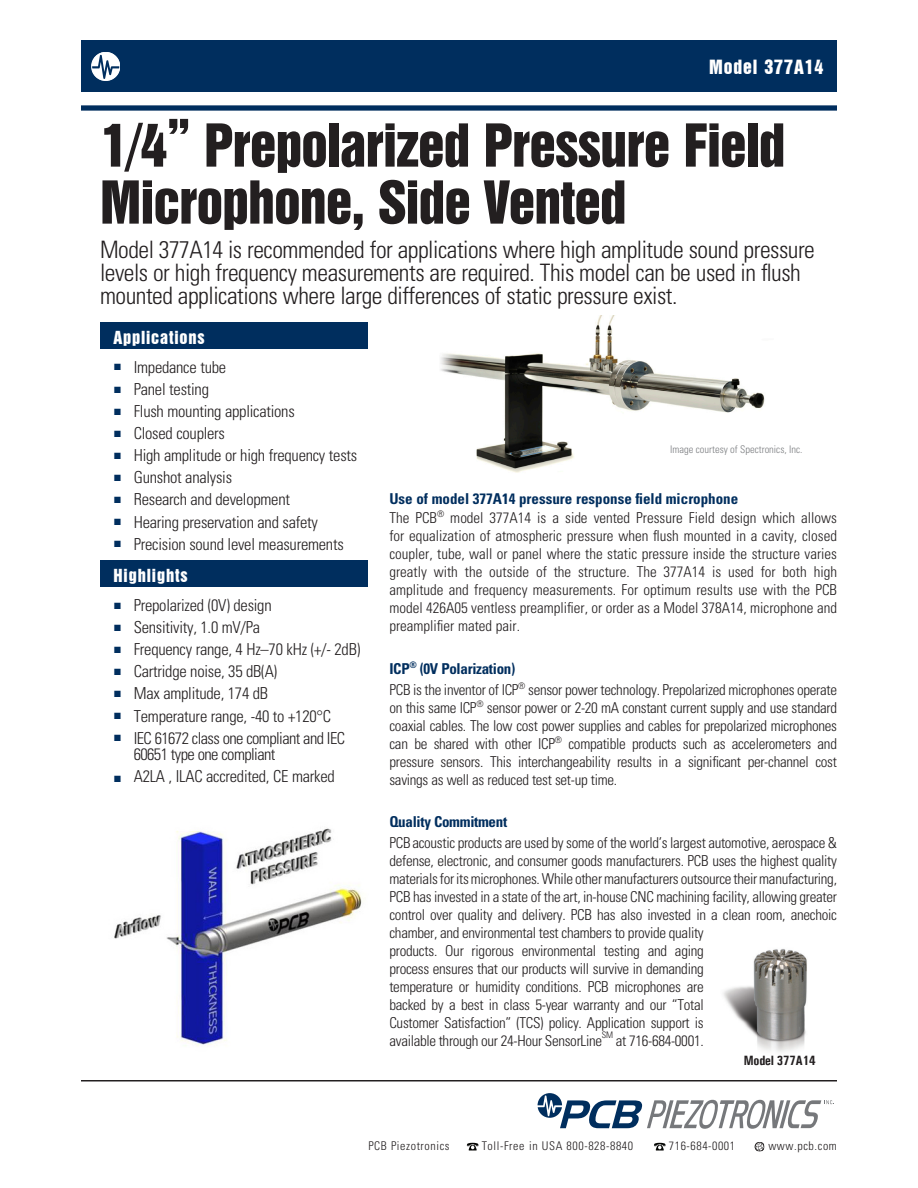
<style>
.page{position:relative;width:918px;height:1188px;background:#fff}
.page>*{position:absolute;margin:0;border:0;box-sizing:border-box;transform-origin:0 0}
.Section_Headers{font:54px/57px "Swiss 921 BT Regular A";letter-spacing:-.015em;color:#231f20}
.t1{font:300 condensed 24px/23.4px "Univers";letter-spacing:-.02em;color:#231f20}
.TopBar-Right{font:18px "Swiss 921 BT Regular A";letter-spacing:.05em;color:#fff}
.Bullet_Copy{font:300 condensed 16.5px "Univers";letter-spacing:-.015em;color:#231f20}
.Bullet_Copy-2{font:300 condensed 16.5px/16.5px "Univers";letter-spacing:-.035em;color:#231f20}
.Sect-Highlite_Bar{font:16.5px "Swiss 921 BT Regular A";letter-spacing:.05em;color:#fff}
.Body_Copy{font:300 condensed 15px/18px "Univers";letter-spacing:-.02em;color:#231f20;text-align:justify}
.MTitle_Sub{font:700 condensed 15px "Univers";color:#002e5e}
.Body_Copy-2{font:700 condensed 15px "Univers";letter-spacing:-.02em;color:#002e5e}
.t2{font:700 condensed 13.5px "Univers";letter-spacing:-.015em;color:#231f20}
.t3{font:300 condensed 12px "Univers";letter-spacing:.05em;color:#231f20}
.t4{font:300 condensed 10.5px "Univers";color:#7c7e81}
.Body_Copy-3{font:300 condensed 9px "Univers";color:#231f20}
.s1{color:#002e5e}
</style>
<div class="page">
<img style="left:440px;top:316px;width:325px;height:157px">
<img style="left:114px;top:828px;width:248px;height:219px">
<div style="left:100px;top:322px;width:268px;height:27px;background:#002e5e"></div>
<div style="left:100px;top:560px;width:268px;height:27px;background:#002e5e"></div>
<div style="left:81px;top:105px;width:756px;height:6px;background:#002e5e"></div>
<div style="left:81px;top:40px;width:756px;height:52px;background:#002e5e"></div>
<svg style="left:91px;top:52px;width:29px;height:29px"></svg>
<div style="left:91px;top:52px;width:29px;height:29px;border:1px solid #fff;border-radius:50%"></div>
<hr style="left:81px;top:1080px;width:756px;height:2px;background:#231f20">
<svg style="left:538px;top:1093px;width:296px;height:36px"></svg>
<svg style="left:467px;top:1143px;width:12px;height:8px"></svg>
<svg style="left:654px;top:1143px;width:12px;height:8px"></svg>
<svg style="left:755px;top:1142px;width:9px;height:9px"></svg>
<img style="left:723px;top:949px;width:84px;height:104px">
<p class="TopBar-Right" style="left:709px;top:56px;width:116px">Model 377A14</p>
<p class="Section_Headers" style="left:100px;top:116px;width:687px">1/4” Prepolarized Pressure Field<br>Microphone, Side Vented</p>
<p class="t1" style="left:100px;top:237px;width:716px">Model 377A14 is recommended for applications where high amplitude sound pressure levels or high frequency measurements are required. This model can be used in flush mounted applications where large differences of static pressure exist.</p>
<p class="Sect-Highlite_Bar" style="left:114px;top:326px;width:93px">Applications</p>
<p class="Bullet_Copy" style="left:114px;top:357px;width:113px"><span class="s1">■</span> Impedance tube</p>
<p class="Bullet_Copy" style="left:114px;top:379px;width:96px"><span class="s1">■</span> Panel testing</p>
<p class="Bullet_Copy" style="left:114px;top:401px;width:182px"><span class="s1">■</span> Flush mounting applications</p>
<p class="Bullet_Copy" style="left:114px;top:423px;width:112px"><span class="s1">■</span> Closed couplers</p>
<p class="Bullet_Copy" style="left:114px;top:445px;width:245px"><span class="s1">■</span> High amplitude or high frequency tests</p>
<p class="Bullet_Copy" style="left:114px;top:468px;width:119px"><span class="s1">■</span> Gunshot analysis</p>
<p class="Bullet_Copy" style="left:114px;top:490px;width:177px"><span class="s1">■</span> Research and development</p>
<p class="Bullet_Copy" style="left:114px;top:512px;width:205px"><span class="s1">■</span> Hearing preservation and safety</p>
<p class="Bullet_Copy" style="left:114px;top:534px;width:231px"><span class="s1">■</span> Precision sound level measurements</p>
<p class="Sect-Highlite_Bar" style="left:114px;top:564px;width:76px">Highlights</p>
<p class="Bullet_Copy" style="left:114px;top:595px;width:159px"><span class="s1">■</span> Prepolarized (0V) design</p>
<p class="Bullet_Copy" style="left:114px;top:617px;width:148px"><span class="s1">■</span> Sensitivity, 1.0 mV/Pa</p>
<p class="Bullet_Copy" style="left:114px;top:639px;width:248px"><span class="s1">■</span> Frequency range, 4 Hz–70 kHz (+/- 2dB)</p>
<p class="Bullet_Copy" style="left:114px;top:662px;width:165px"><span class="s1">■</span> Cartridge noise, 35 dB(A)</p>
<p class="Bullet_Copy" style="left:114px;top:684px;width:156px"><span class="s1">■</span> Max amplitude, 174 dB</p>
<p class="Bullet_Copy" style="left:114px;top:706px;width:218px"><span class="s1">■</span> Temperature range, -40 to +120°C</p>
<p class="Bullet_Copy-2" style="left:134px;top:730px;width:213px;text-indent:-20px"><span class="s1">■</span> IEC 61672 class one compliant and IEC<br>60651 type one compliant</p>
<p class="Bullet_Copy" style="left:114px;top:766px;width:222px"><span class="s1">■</span> A2LA , ILAC accredited, CE marked</p>
<p class="t4" style="left:670px;top:443px;width:134px">Image courtesy of Spectronics, Inc.</p>
<p class="MTitle_Sub" style="left:389px;top:490px;width:350px">Use of model 377A14 pressure response field microphone</p>
<p class="Body_Copy" style="left:389px;top:509px;width:449px">The PCB<sup>®</sup> model 377A14 is a side vented Pressure Field design which allows for equalization of atmospheric pressure when flush mounted in a cavity, closed coupler, tube, wall or panel where the static pressure inside the structure varies greatly with the outside of the structure. The 377A14 is used for both high amplitude and frequency measurements. For optimum results use with the PCB model 426A05 ventless preamplifier, or order as a Model 378A14, microphone and preamplifier mated pair.</p>
<p class="Body_Copy-2" style="left:389px;top:659px;width:127px">ICP<sup>®</sup> (0V Polarization)</p>
<p class="Body_Copy" style="left:389px;top:680px;width:449px">PCB is the inventor of ICP<sup>®</sup> sensor power technology. Prepolarized microphones operate on this same ICP<sup>®</sup> sensor power or 2-20 mA constant current supply and use standard coaxial cables. The low cost power supplies and cables for prepolarized microphones can be shared with other ICP<sup>®</sup> compatible products such as accelerometers and pressure sensors. This interchangeability results in a significant per-channel cost savings as well as reduced test set-up time.</p>
<p class="Body_Copy-2" style="left:389px;top:812px;width:119px">Quality Commitment</p>
<p class="Body_Copy" style="left:389px;top:834px;width:449px;text-align:left">PCBacoustic products are used by some of the world’s largest automotive, aerospace &amp; defense, electronic, and consumer goods manufacturers. PCB uses the highest quality materials for its microphones. While other manufacturers outsource their manufacturing, PCB has invested in a state of the art, in-house CNC machining facility, allowing greater control over quality and delivery. PCB has also invested in a clean room, anechoic chamber, and environmental test chambers to provide quality<br>products. Our rigorous environmental testing and aging<br>process ensures that our products will survive in demanding<br>temperature or humidity conditions. PCB microphones are<br>backed by a best in class 5-year warranty and our “Total<br>Customer Satisfaction” (TCS) policy. Application support is<br>available through our 24-Hour SensorLine</p>
<p class="Body_Copy-3" style="left:602px;top:1030px;width:13px">SM</p>
<p class="Body_Copy" style="left:616px;top:1032px;width:89px">at 716-684-0001.</p>
<p class="t2" style="left:744px;top:1052px;width:73px">Model 377A14</p>
<p class="t3" style="left:368px;top:1139px;width:83px">PCB Piezotronics</p>
<p class="t3" style="left:482px;top:1139px;width:153px">Toll-Free in USA 800-828-8840</p>
<p class="t3" style="left:669px;top:1139px;width:68px">716-684-0001</p>
<p class="t3" style="left:768px;top:1139px;width:70px">www.pcb.com</p>
</div>
